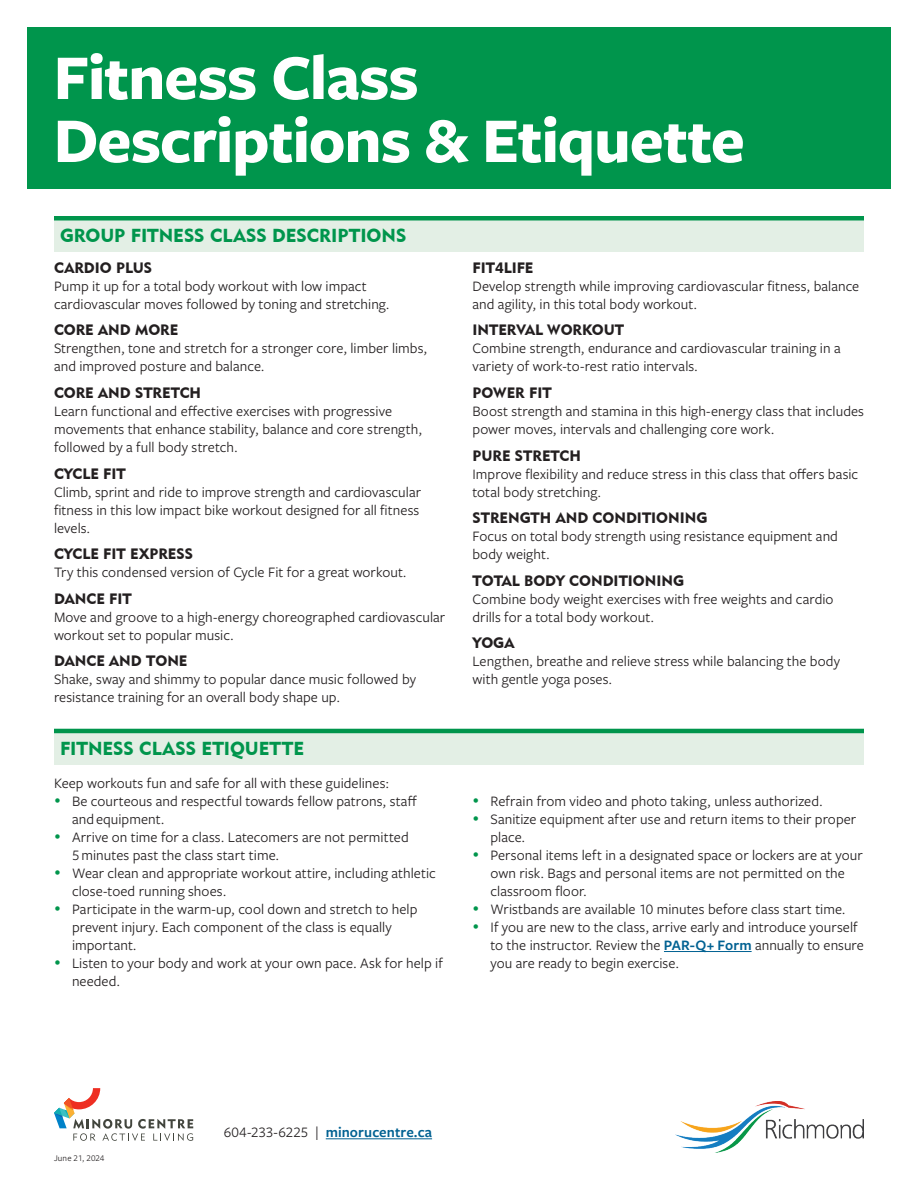
<style>
.page{position:relative;width:918px;height:1188px;background:#fff}
.page>*{position:absolute;margin:0;border:0;box-sizing:border-box;transform-origin:0 0}
.Headline_1{font:700 66px/63px "Freight Sans Pro";letter-spacing:-.015em;color:#fff}
.Subhead_1{font:18.75px "Geometric 415 BT Black A";letter-spacing:-.005em;color:#00954c}
.Body_No_Space{font:15px/18px "Freight Sans Pro";letter-spacing:.005em;color:#231f20}
.Subhead_2{font:15px "Geometric 415 BT Black A";color:#231f20}
.Body{font:15px "Freight Sans Pro";letter-spacing:.005em;color:#231f20}
.Body-2{font:600 15px "Freight Sans Pro";letter-spacing:.005em;color:#006192}
.Body-3{font:9px "Freight Sans Pro";letter-spacing:.015em;color:#231f20}
.s1{font-weight:600;color:#006192}
.s2{font-weight:400;color:#231f20}
</style>
<div class="page">
<div style="left:54px;top:218px;width:810px;height:34px;background:#e3efe5"></div>
<hr style="left:54px;top:216px;width:810px;height:4px;background:#00954c">
<div style="left:54px;top:731px;width:810px;height:34px;background:#e3efe5"></div>
<hr style="left:54px;top:729px;width:810px;height:4px;background:#00954c">
<hr style="left:664px;top:951px;width:88px;height:1px;background:#006192">
<div style="left:27px;top:27px;width:864px;height:162px;background:#00954c"></div>
<svg style="left:54px;top:1088px;width:139px;height:53px"></svg>
<img style="left:675px;top:1102px;width:189px;height:51px">
<hr style="left:326px;top:1139px;width:106px;height:1px;background:#006192">
<p class="Headline_1" style="left:54px;top:43px;width:693px">Fitness Class<br>Descriptions &amp; Etiquette</p>
<p class="Subhead_1" style="left:60px;top:224px;width:348px">GROUP FITNESS CLASS DESCRIPTIONS</p>
<p class="Subhead_2" style="left:54px;top:258px;width:100px">CARDIO PLUS</p>
<p class="Body_No_Space" style="left:54px;top:276px;width:337px">Pump it up for a total body workout with low impact cardiovascular moves followed by toning and stretching.</p>
<p class="Subhead_2" style="left:54px;top:321px;width:126px">CORE AND MORE</p>
<p class="Body_No_Space" style="left:54px;top:339px;width:375px">Strengthen, tone and stretch for a stronger core, limber limbs, and improved posture and balance.</p>
<p class="Subhead_2" style="left:54px;top:383px;width:149px">CORE AND STRETCH</p>
<p class="Body_No_Space" style="left:54px;top:401px;width:370px">Learn functional and effective exercises with progressive movements that enhance stability, balance and core strength, followed by a full body stretch.</p>
<p class="Subhead_2" style="left:54px;top:464px;width:73px">CYCLE FIT</p>
<p class="Body_No_Space" style="left:54px;top:482px;width:369px;text-align:justify">Climb, sprint and ride to improve strength and cardiovascular fitness in this low impact bike workout designed for all fitness levels.</p>
<p class="Subhead_2" style="left:54px;top:545px;width:141px">CYCLE FIT EXPRESS</p>
<p class="Body_No_Space" style="left:54px;top:563px;width:354px">Try this condensed version of Cycle Fit for a great workout.</p>
<p class="Subhead_2" style="left:54px;top:589px;width:79px">DANCE FIT</p>
<p class="Body_No_Space" style="left:54px;top:607px;width:393px">Move and groove to a high-energy choreographed cardiovascular workout set to popular music.</p>
<p class="Subhead_2" style="left:54px;top:652px;width:135px">DANCE AND TONE</p>
<p class="Body_No_Space" style="left:54px;top:670px;width:364px">Shake, sway and shimmy to popular dance music followed by resistance training for an overall body shape up.</p>
<p class="Subhead_1" style="left:60px;top:737px;width:246px">FITNESS CLASS ETIQUETTE</p>
<p class="Body" style="left:54px;top:773px;width:337px">Keep workouts fun and safe for all with these guidelines:</p>
<p class="Body_No_Space" style="left:72px;top:791px;width:346px">Be courteous and respectful towards fellow patrons, staff and equipment.</p>
<p class="Body_No_Space" style="left:72px;top:827px;width:338px">Arrive on time for a class. Latecomers are not permitted<br>5 minutes past the class start time.</p>
<p class="Body_No_Space" style="left:72px;top:863px;width:365px">Wear clean and appropriate workout attire, including athletic close-toed running shoes.</p>
<p class="Body_No_Space" style="left:72px;top:899px;width:347px">Participate in the warm-up, cool down and stretch to help prevent injury. Each component of the class is equally important.</p>
<p class="Body_No_Space" style="left:72px;top:953px;width:372px">Listen to your body and work at your own pace. Ask for help if needed.</p>
<p class="Subhead_2" style="left:472px;top:258px;width:63px">FIT4LIFE</p>
<p class="Body_No_Space" style="left:472px;top:276px;width:388px">Develop strength while improving cardiovascular fitness, balance and agility, in this total body workout.</p>
<p class="Subhead_2" style="left:472px;top:321px;width:153px">INTERVAL WORKOUT</p>
<p class="Body_No_Space" style="left:472px;top:339px;width:370px">Combine strength, endurance and cardiovascular training in a variety of work-to-rest ratio intervals.</p>
<p class="Subhead_2" style="left:472px;top:383px;width:81px">POWER FIT</p>
<p class="Body_No_Space" style="left:472px;top:401px;width:393px">Boost strength and stamina in this high-energy class that includes power moves, intervals and challenging core work.</p>
<p class="Subhead_2" style="left:472px;top:446px;width:110px">PURE STRETCH</p>
<p class="Body_No_Space" style="left:472px;top:464px;width:387px">Improve flexibility and reduce stress in this class that offers basic total body stretching.</p>
<p class="Subhead_2" style="left:472px;top:509px;width:237px">STRENGTH AND CONDITIONING</p>
<p class="Body_No_Space" style="left:472px;top:527px;width:367px">Focus on total body strength using resistance equipment and body weight.</p>
<p class="Subhead_2" style="left:472px;top:571px;width:213px">TOTAL BODY CONDITIONING</p>
<p class="Body_No_Space" style="left:472px;top:589px;width:363px">Combine body weight exercises with free weights and cardio drills for a total body workout.</p>
<p class="Subhead_2" style="left:472px;top:634px;width:43px">YOGA</p>
<p class="Body_No_Space" style="left:472px;top:652px;width:369px">Lengthen, breathe and relieve stress while balancing the body with gentle yoga poses.</p>
<p class="Body_No_Space" style="left:490px;top:791px;width:334px">Refrain from video and photo taking, unless authorized.</p>
<p class="Body_No_Space" style="left:490px;top:809px;width:367px">Sanitize equipment after use and return items to their proper place.</p>
<p class="Body_No_Space" style="left:490px;top:845px;width:374px">Personal items left in a designated space or lockers are at your own risk. Bags and personal items are not permitted on the classroom floor.</p>
<p class="Body_No_Space" style="left:490px;top:899px;width:357px">Wristbands are available 10 minutes before class start time.</p>
<p class="Body_No_Space" style="left:490px;top:917px;width:375px">If you are new to the class, arrive early and introduce yourself to the instructor. Review the <span class="s1">PAR-Q+ Form</span> annually to ensure you are ready to begin exercise.</p>
<p class="Body-3" style="left:54px;top:1152px;width:52px">June 21, 2024</p>
<p class="Body-2" style="left:224px;top:1122px;width:210px"><span class="s2">604-233-6225 |</span> minorucentre.ca</p>
</div>
